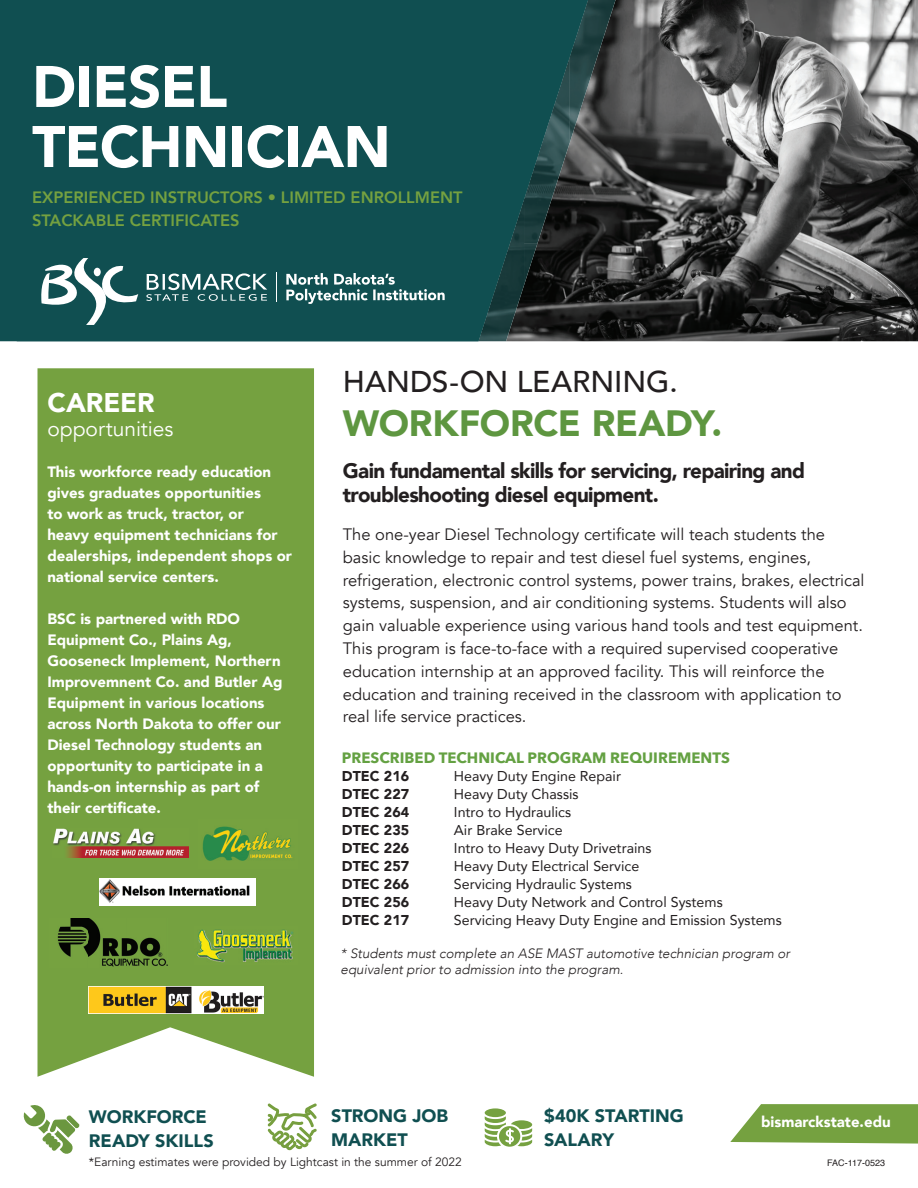
<style>
.page{position:relative;width:918px;height:1188px;background:#fff}
.page>*{position:absolute;margin:0;border:0;box-sizing:border-box;transform-origin:0 0}
.t1{font:900 57.9px/60px "Avenir";letter-spacing:-.01em;color:#fff}
.t2{font:900 36.45px "Avenir";letter-spacing:-.005em;color:#5e9640}
.t3{font:500 30px "Avenir";letter-spacing:-.005em;color:#231f20}
.t4{font:900 27px "Avenir";letter-spacing:-.005em;color:#fff}
.t5{font:900 21px/24px "Avenir";letter-spacing:-.03em;color:#231f20}
.t6{font:21px "Avenir";color:#fff}
.t7{font:900 18px/24px "Avenir";color:#104f51}
.t8{font:16.5px/22.8px "Avenir";color:#231f20}
.t9{font:800 16.5px/23.1px "Avenir";color:#75a140}
.t10{font:900 15px/21px "Avenir";color:#fff}
.t11{font:700 15px "Avenir Next";color:#64a142}
.t12{font:14.25px "Avenir";color:#231f20}
.t13{font:900 14.25px "Avenir";color:#231f20}
.t14{font:italic 300 13.5px/16.2px "Avenir";color:#231f20}
.t15{font:12px "Avenir";color:#231f20}
.t16{font:9px "Helvetica";color:#231f20}
</style>
<div class="page">
<div style="left:38px;top:368px;width:276px;height:709px;background:#75a140"></div>
<img style="left:588px;top:0;width:330px;height:341px">
<img style="left:588px;top:0;width:28px;height:143px">
<svg style="left:5px;top:0;width:583px;height:341px;background:#124c4e"></svg>
<svg style="left:286px;top:273px;width:159px;height:31px;background:#4c7b7d"></svg>
<svg style="left:41px;top:258px;width:97px;height:67px"></svg>
<svg style="left:146px;top:273px;width:121px;height:28px;background:#507e7f"></svg>
<hr style="left:276px;top:272px;width:1px;height:30px;background:#fff">
<svg style="left:485px;top:1108px;width:47px;height:39px"></svg>
<svg style="left:730px;top:1104px;width:188px;height:40px;background:#84ab55"></svg>
<svg style="left:23px;top:1105px;width:57px;height:49px"></svg>
<svg style="left:267px;top:1103px;width:50px;height:48px"></svg>
<img style="left:53px;top:829px;width:136px;height:29px">
<img style="left:50px;top:918px;width:117px;height:49px">
<img style="left:194px;top:926px;width:104px;height:39px">
<img style="left:88px;top:987px;width:176px;height:27px">
<img style="left:100px;top:879px;width:156px;height:27px">
<img style="left:199px;top:820px;width:99px;height:49px">
<h1 class="t1" style="left:32px;top:55px;width:360px">DIESEL<br>TECHNICIAN</h1>
<p class="t9" style="left:32px;top:186px;width:432px">EXPERIENCED INSTRUCTORS • LIMITED ENROLLMENT<br>STACKABLE CERTIFICATES</p>
<h3 class="t4" style="left:47px;top:380px;width:109px">CAREER</h3>
<p class="t6" style="left:47px;top:416px;width:127px">opportunities</p>
<p class="t10" style="left:47px;top:461px;width:246px">This workforce ready education gives graduates opportunities<br>to work as truck, tractor, or<br>heavy equipment technicians for dealerships, independent shops or national service centers.</p>
<p class="t10" style="left:47px;top:608px;width:237px">BSC is partnered with RDO<br>Equipment Co., Plains Ag,<br>Gooseneck Implement, Northern<br>Improvemnent Co. and Butler Ag<br>Equipment in various locations across North Dakota to offer our<br>Diesel Technology students an opportunity to participate in a hands-on internship as part of their certificate.</p>
<h3 class="t3" style="left:343px;top:355px;width:336px">HANDS-ON LEARNING.</h3>
<h2 class="t2" style="left:343px;top:392px;width:381px">WORKFORCE READY.</h2>
<p class="t5" style="left:343px;top:458px;width:464px">Gain fundamental skills for servicing, repairing and troubleshooting diesel equipment.</p>
<p class="t8" style="left:343px;top:523px;width:523px">The one-year Diesel Technology certificate will teach students the basic knowledge to repair and test diesel fuel systems, engines, refrigeration, electronic control systems, power trains, brakes, electrical systems, suspension, and air conditioning systems. Students will also gain valuable experience using various hand tools and test equipment.<br>This program is face-to-face with a required supervised cooperative education internship at an approved facility. This will reinforce the education and training received in the classroom with application to real life service practices.</p>
<p class="t11" style="left:342px;top:745px;width:390px">PRESCRIBED TECHNICAL PROGRAM REQUIREMENTS</p>
<p class="t13" style="left:342px;top:764px;width:69px">DTEC 216</p>
<p class="t12" style="left:454px;top:765px;width:169px">Heavy Duty Engine Repair</p>
<p class="t13" style="left:342px;top:782px;width:69px">DTEC 227</p>
<p class="t12" style="left:454px;top:783px;width:126px">Heavy Duty Chassis</p>
<p class="t13" style="left:342px;top:800px;width:69px">DTEC 264</p>
<p class="t12" style="left:454px;top:801px;width:119px">Intro to Hydraulics</p>
<p class="t13" style="left:342px;top:818px;width:69px">DTEC 235</p>
<p class="t12" style="left:454px;top:819px;width:110px">Air Brake Service</p>
<p class="t13" style="left:342px;top:836px;width:69px">DTEC 226</p>
<p class="t12" style="left:454px;top:837px;width:199px">Intro to Heavy Duty Drivetrains</p>
<p class="t13" style="left:342px;top:854px;width:69px">DTEC 257</p>
<p class="t12" style="left:454px;top:855px;width:187px">Heavy Duty Electrical Service</p>
<p class="t13" style="left:342px;top:872px;width:69px">DTEC 266</p>
<p class="t12" style="left:454px;top:873px;width:179px">Servicing Hydraulic Systems</p>
<p class="t13" style="left:342px;top:890px;width:69px">DTEC 256</p>
<p class="t12" style="left:454px;top:891px;width:270px">Heavy Duty Network and Control Systems</p>
<p class="t13" style="left:342px;top:908px;width:69px">DTEC 217</p>
<p class="t12" style="left:454px;top:909px;width:329px">Servicing Heavy Duty Engine and Emission Systems</p>
<p class="t14" style="left:341px;top:945px;width:451px">* Students must complete an ASE MAST automotive technician program or equivalent prior to admission into the program.</p>
<p class="t7" style="left:89px;top:1105px;width:126px">WORKFORCE<br>READY SKILLS</p>
<p class="t7" style="left:331px;top:1104px;width:118px">STRONG JOB<br>MARKET</p>
<p class="t7" style="left:544px;top:1103px;width:141px">$40K STARTING<br>SALARY</p>
<p class="t10" style="left:761px;top:1111px;width:131px">bismarckstate.edu</p>
<p class="t15" style="left:89px;top:1155px;width:374px">*Earning estimates were provided by Lightcast in the summer of 2022</p>
<p class="t16" style="left:827px;top:1155px;width:59px">FAC-117-0523</p>
</div>
